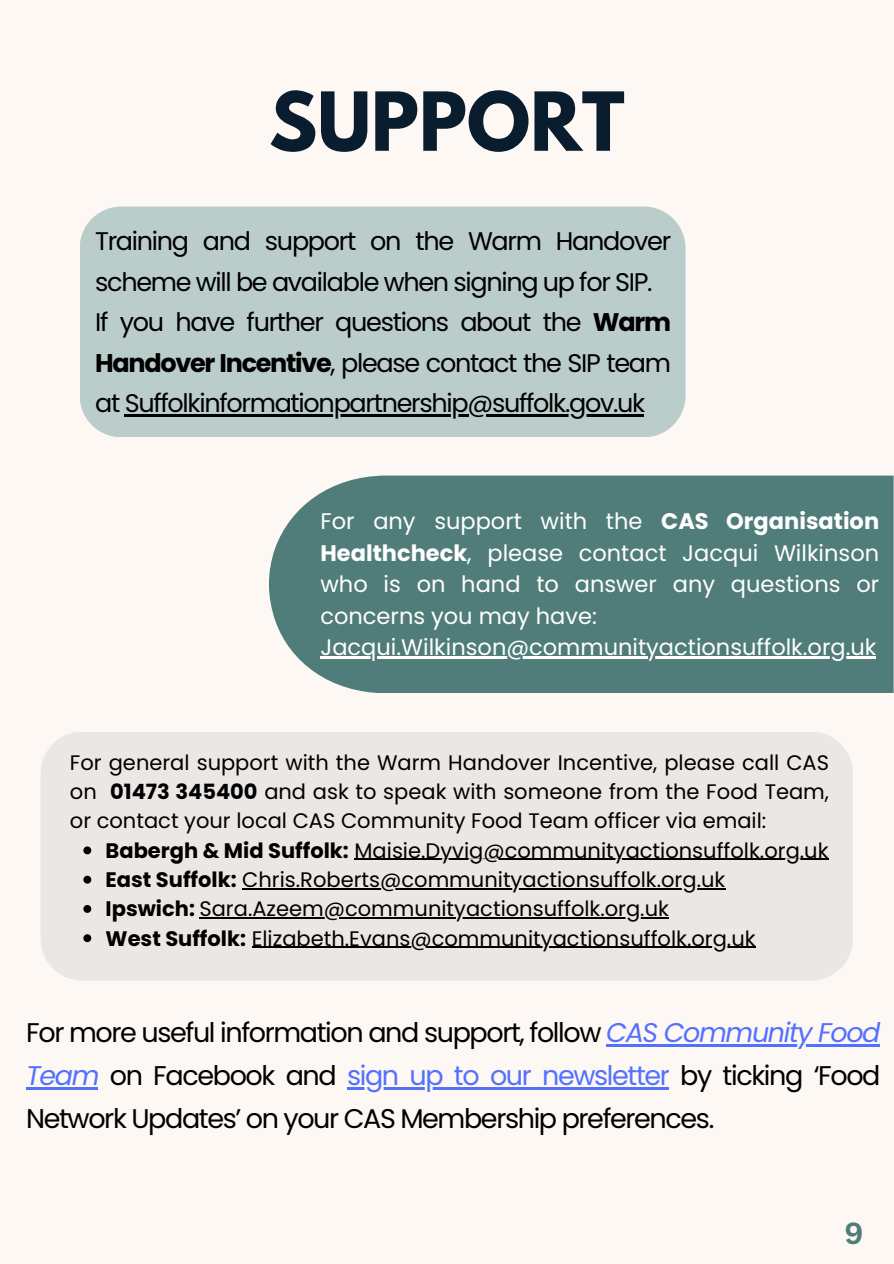
<style>
.page{position:relative;width:894px;height:1264px;background:#fff}
.page>*{position:absolute;margin:0;border:0;box-sizing:border-box;transform-origin:0 0}
.t1{font:700 72px "League Spartan";color:#091d2e}
.t2{font:700 29.7px "Canva Sans";color:#507d79}
.t3{font:27px/42.8px "Poppins";letter-spacing:-.05em;color:#000;text-align:justify}
.t4{font:25.5px/40.5px "Poppins";letter-spacing:-.05em;color:#000}
.t5{font:22.5px/31.5px "Poppins";color:#fff;text-align:justify}
.t6{font:21px/29.2px "Poppins";color:#000;text-align:justify}
.s1{font-weight:700}
.s2{font-style:italic;color:#5271ff}
.s3{color:#5271ff}
</style>
<div class="page">
<div style="left:0;top:0;width:893px;height:1263px;background:#fdf8f4"></div>
<div style="left:41px;top:732px;width:811px;height:248px;background:#ebe7e4"></div>
<div style="left:269px;top:475px;width:624px;height:218px;background:#507d79"></div>
<div style="left:80px;top:206px;width:605px;height:231px;background:#bbcdcb"></div>
<svg style="left:83px;top:846px;width:8px;height:8px"></svg>
<hr style="left:354px;top:858px;width:474px;height:2px;background:#000">
<svg style="left:83px;top:875px;width:8px;height:8px"></svg>
<hr style="left:242px;top:888px;width:483px;height:1px;background:#000">
<svg style="left:83px;top:905px;width:8px;height:7px"></svg>
<hr style="left:199px;top:917px;width:469px;height:1px;background:#000">
<svg style="left:83px;top:934px;width:8px;height:8px"></svg>
<hr style="left:251px;top:946px;width:504px;height:1px;background:#000">
<hr style="left:320px;top:656px;width:556px;height:2px;background:#fff">
<hr style="left:125px;top:414px;width:518px;height:3px;background:#000">
<hr style="left:606px;top:1044px;width:272px;height:2px;background:#5271ff">
<hr style="left:26px;top:1087px;width:72px;height:2px;background:#5271ff">
<hr style="left:347px;top:1087px;width:321px;height:2px;background:#5271ff">
<h1 class="t1" style="left:269px;top:86px;width:357px">SUPPORT</h1>
<p class="t4" style="left:95px;top:221px;width:577px">Training and support on the Warm Handover scheme will be available when signing up for SIP.<br>If you have further questions about the <span class="s1">Warm Handover Incentive</span>, please contact the SIP team at Suffolkinformationpartnership@suffolk.gov.uk</p>
<p class="t5" style="left:320px;top:505px;width:560px">For any support with the <span class="s1">CAS Organisation Healthcheck</span>, please contact Jacqui Wilkinson who is on hand to answer any questions or concerns you may have:</p>
<h2 class="t5" style="left:320px;top:631px;width:557px">Jacqui.Wilkinson@communityactionsuffolk.org.uk</h2>
<h2 class="t6" style="left:70px;top:748px;width:760px">For general support with the Warm Handover Incentive, please call CAS on <span class="s1">01473 345400</span> and ask to speak with someone from the Food Team, or contact your local CAS Community Food Team officer via email:</h2>
<p class="t6" style="left:106px;top:835px;width:724px"><span class="s1">Babergh &amp; Mid Suffolk:</span> Maisie.Dyvig@communityactionsuffolk.org.uk</p>
<p class="t6" style="left:106px;top:865px;width:621px"><span class="s1">East Suffolk:</span> Chris.Roberts@communityactionsuffolk.org.uk</p>
<p class="t6" style="left:106px;top:894px;width:564px"><span class="s1">Ipswich:</span> Sara.Azeem@communityactionsuffolk.org.uk</p>
<p class="t6" style="left:106px;top:923px;width:651px"><span class="s1">West Suffolk:</span> Elizabeth.Evans@communityactionsuffolk.org.uk</p>
<p class="t3" style="left:26px;top:1011px;width:855px">For more useful information and support, follow <span class="s2">CAS Community Food Team</span> on Facebook and <span class="s3">sign up to our newsletter</span> by ticking ‘Food Network Updates’ on your CAS Membership preferences.</p>
<h2 class="t2" style="left:844px;top:1212px;width:21px">9</h2>
</div>
